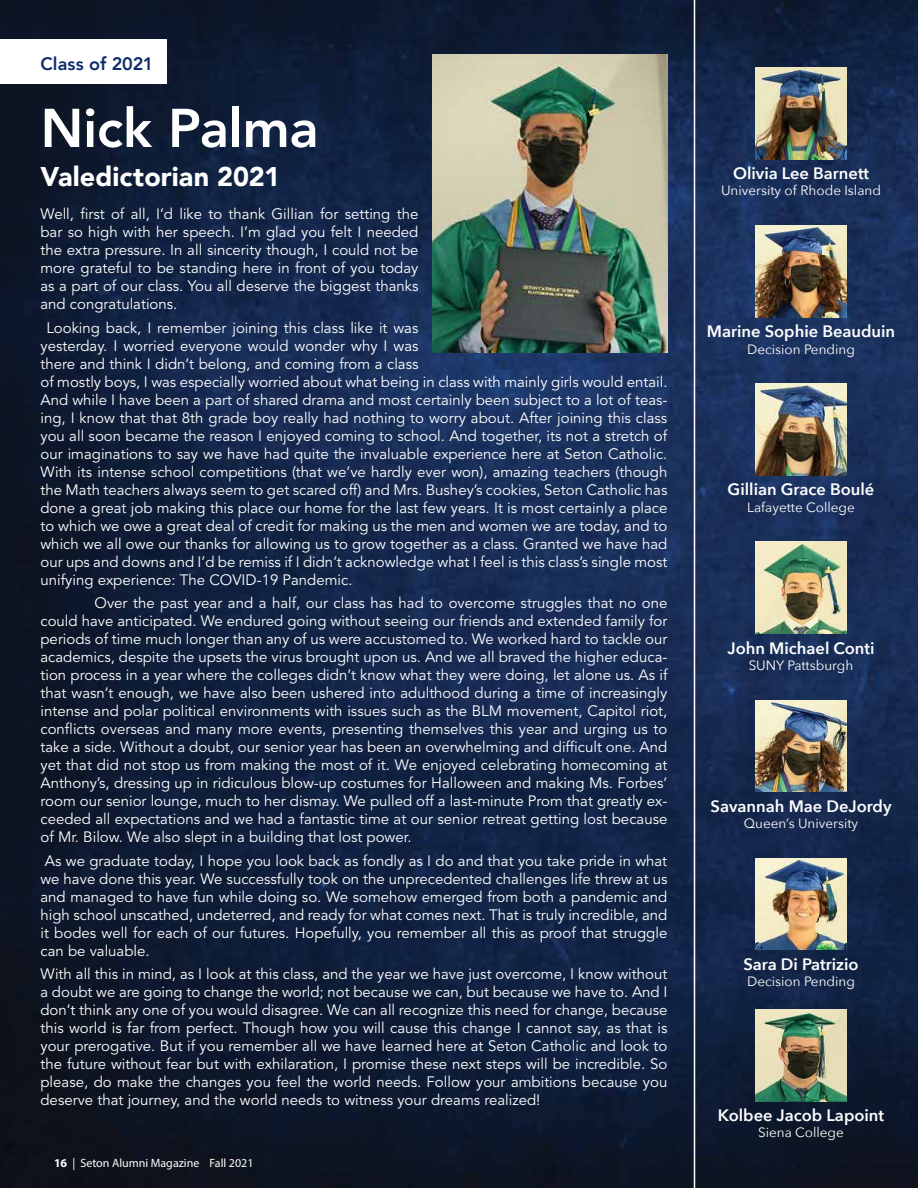
<style>
.page{position:relative;width:918px;height:1188px;background:#fff}
.page>*{position:absolute;margin:0;border:0;box-sizing:border-box;transform-origin:0 0}
.t1{font:800 54px "Avenir";color:#fff}
.t2{font:900 27px "Avenir";color:#fff}
.t3{font:800 18px "Avenir";letter-spacing:.005em;color:#0d2c6c}
.t4{font:600 16.5px "Avenir Next";color:#fff}
.t5{font:15px/18px "Avenir LT Std";color:#fff;text-align:justify}
.t6{font:13.5px "Avenir Next";color:#fff}
.t7{font:12px "Myriad Pro";color:#fff}
.s1{font-weight:700}
</style>
<div class="page">
<img style="left:0;top:0;width:918px;height:1188px">
<img style="left:432px;top:54px;width:235px;height:298px">
<img style="left:755px;top:68px;width:92px;height:91px">
<img style="left:755px;top:226px;width:92px;height:92px">
<img style="left:755px;top:384px;width:92px;height:92px">
<img style="left:755px;top:542px;width:92px;height:92px">
<img style="left:755px;top:700px;width:92px;height:92px">
<img style="left:755px;top:858px;width:92px;height:92px">
<img style="left:755px;top:1010px;width:92px;height:91px">
<div style="left:0;top:39px;width:166px;height:45px;background:#fff"></div>
<hr style="left:694px;top:0;width:1px;height:1188px;background:#fff">
<p class="t3" style="left:40px;top:50px;width:115px">Class of 2021</p>
<h1 class="t1" style="left:40px;top:86px;width:280px">Nick Palma</h1>
<h2 class="t2" style="left:40px;top:154px;width:241px">Valedictorian 2021</h2>
<p class="t4" style="left:733px;top:159px;width:137px">Olivia Lee Barnett</p>
<p class="t6" style="left:721px;top:179px;width:161px">University of Rhode Island</p>
<p class="t5" style="left:40px;top:206px;width:380px">Well, first of all, I’d like to thank Gillian for setting the bar so high with her speech. I’m glad you felt I needed the extra pressure. In all sincerity though, I could not be more grateful to be standing here in front of you today as a part of our class. You all deserve the biggest thanks and congratulations.</p>
<p class="t5" style="left:40px;top:319px;width:629px;text-align:left;text-indent:6px">Looking back, I remember joining this class like it was<br>yesterday. I worried everyone would wonder why I was<br>there and think I didn’t belong, and coming from a class<br>of mostly boys, I was especially worried about what being in class with mainly girls would entail.<br>And while I have been a part of shared drama and most certainly been subject to a lot of teas&shy;ing, I know that that 8th grade boy really had nothing to worry about. After joining this class you all soon became the reason I enjoyed coming to school. And together, its not a stretch of our imaginations to say we have had quite the invaluable experience here at Seton Catholic.<br>With its intense school competitions (that we’ve hardly ever won), amazing teachers (though the Math teachers always seem to get scared off) and Mrs. Bushey’s cookies, Seton Catholic has done a great job making this place our home for the last few years. It is most certainly a place to which we owe a great deal of credit for making us the men and women we are today, and to which we all owe our thanks for allowing us to grow together as a class. Granted we have had our ups and downs and I’d be remiss if I didn’t acknowledge what I feel is this class’s single most unifying experience: The COVID-19 Pandemic.</p>
<p class="t5" style="left:40px;top:594px;width:629px;text-indent:54px">Over the past year and a half, our class has had to overcome struggles that no one could have anticipated. We endured going without seeing our friends and extended family for periods of time much longer than any of us were accustomed to. We worked hard to tackle our academics, despite the upsets the virus brought upon us. And we all braved the higher educa&shy;tion process in a year where the colleges didn’t know what they were doing, let alone us. As if that wasn’t enough, we have also been ushered into adulthood during a time of increasingly intense and polar political environments with issues such as the BLM movement, Capitol riot, conflicts overseas and many more events, presenting themselves this year and urging us to take a side. Without a doubt, our senior year has been an overwhelming and difficult one. And yet that did not stop us from making the most of it. We enjoyed celebrating homecoming at Anthony’s, dressing up in ridiculous blow-up costumes for Halloween and making Ms. Forbes’ room our senior lounge, much to her dismay. We pulled off a last-minute Prom that greatly ex&shy;ceeded all expectations and we had a fantastic time at our senior retreat getting lost because of Mr. Bilow. We also slept in a building that lost power.</p>
<p class="t5" style="left:40px;top:852px;width:628px">As we graduate today, I hope you look back as fondly as I do and that you take pride in what we have done this year. We successfully took on the unprecedented challenges life threw at us and managed to have fun while doing so. We somehow emerged from both a pandemic and high school unscathed, undeterred, and ready for what comes next. That is truly incredible, and it bodes well for each of our futures. Hopefully, you remember all this as proof that struggle can be valuable.</p>
<p class="t5" style="left:40px;top:965px;width:629px">With all this in mind, as I look at this class, and the year we have just overcome, I know without a doubt we are going to change the world; not because we can, but because we have to. And I don’t think any one of you would disagree. We can all recognize this need for change, because this world is far from perfect. Though how you will cause this change I cannot say, as that is your prerogative. But if you remember all we have learned here at Seton Catholic and look to the future without fear but with exhilaration, I promise these next steps will be incredible. So please, do make the changes you feel the world needs. Follow your ambitions because you deserve that journey, and the world needs to witness your dreams realized!</p>
<p class="t7" style="left:54px;top:1156px;width:201px"><span class="s1">16</span> | Seton Alumni Magazine Fall 2021</p>
<p class="t4" style="left:707px;top:317px;width:190px">Marine Sophie Beauduin</p>
<p class="t6" style="left:747px;top:337px;width:109px">Decision Pending</p>
<p class="t4" style="left:728px;top:476px;width:148px">Gillian Grace Boulé</p>
<p class="t6" style="left:747px;top:496px;width:109px">Lafayette College</p>
<p class="t4" style="left:728px;top:634px;width:149px">John Michael Conti</p>
<p class="t6" style="left:749px;top:654px;width:106px">SUNY Pattsburgh</p>
<p class="t4" style="left:711px;top:792px;width:182px">Savannah Mae DeJordy</p>
<p class="t6" style="left:744px;top:812px;width:116px">Queen’s University</p>
<p class="t4" style="left:743px;top:950px;width:117px">Sara Di Patrizio</p>
<p class="t6" style="left:747px;top:970px;width:109px">Decision Pending</p>
<p class="t4" style="left:718px;top:1101px;width:168px">Kolbee Jacob Lapoint</p>
<p class="t6" style="left:758px;top:1121px;width:87px">Siena College</p>
</div>
